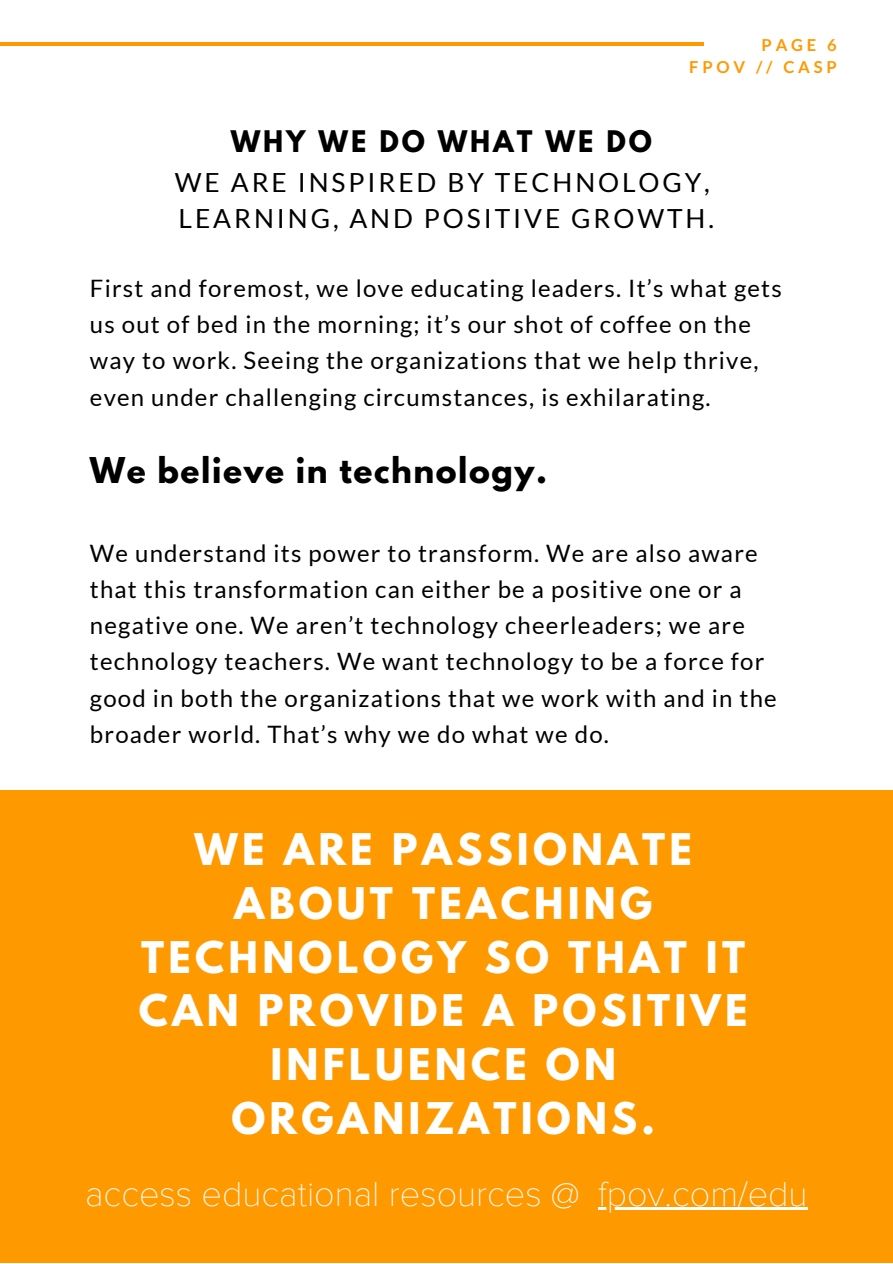
<style>
.page{position:relative;width:893px;height:1264px;background:#fff}
.page>*{position:absolute;margin:0;border:0;box-sizing:border-box;transform-origin:0 0}
.t1{font:700 38.7px/53.7px "League Spartan";letter-spacing:.11em;color:#fff;text-align:center}
.t2{font:100 36px "Proxima Nova T";color:#fff}
.t3{font:700 31.5px "League Spartan";letter-spacing:.05em;color:#000}
.t4{font:26.4px/36.3px "Lato";letter-spacing:.11em;color:#000}
.t5{font:700 26.4px "League Spartan";letter-spacing:.11em;color:#000}
.t6{font:24px/36.3px "Lato";letter-spacing:.05em;color:#000}
.t7{font:700 16.5px/22.5px "Lato";letter-spacing:.23em;color:#f90;text-align:right}
</style>
<div class="page">
<hr style="left:0;top:42px;width:703px;height:3px;background:#f90">
<div style="left:0;top:790px;width:892px;height:472px;background:#f90"></div>
<hr style="left:598px;top:1207px;width:209px;height:3px;background:#fff">
<p class="t7" style="left:689px;top:33px;width:149px">PAGE 6<br>FPOV // CASP</p>
<p class="t5" style="left:231px;top:128px;width:422px">WHY WE DO WHAT WE DO</p>
<p class="t4" style="left:175px;top:163px;width:540px">WE ARE INSPIRED BY TECHNOLOGY,<br>LEARNING, AND POSITIVE GROWTH.</p>
<p class="t6" style="left:90px;top:269px;width:693px">First and foremost, we love educating leaders. It’s what gets us out of bed in the morning; it’s our shot of coffee on the way to work. Seeing the organizations that we help thrive, even under challenging circumstances, is exhilarating.</p>
<h3 class="t3" style="left:90px;top:454px;width:458px">We believe in technology.</h3>
<p class="t6" style="left:90px;top:534px;width:688px">We understand its power to transform. We are also aware that this transformation can either be a positive one or a negative one. We aren’t technology cheerleaders; we are technology teachers. We want technology to be a force for good in both the organizations that we work with and in the broader world. That’s why we do what we do.</p>
<h1 class="t1" style="left:139px;top:828px;width:610px">WE ARE PASSIONATE<br>ABOUT TEACHING<br>TECHNOLOGY SO THAT IT<br>CAN PROVIDE A POSITIVE<br>INFLUENCE ON<br>ORGANIZATIONS.</h1>
<h2 class="t2" style="left:85px;top:1172px;width:724px">access educational resources @ fpov.com/edu</h2>
</div>
